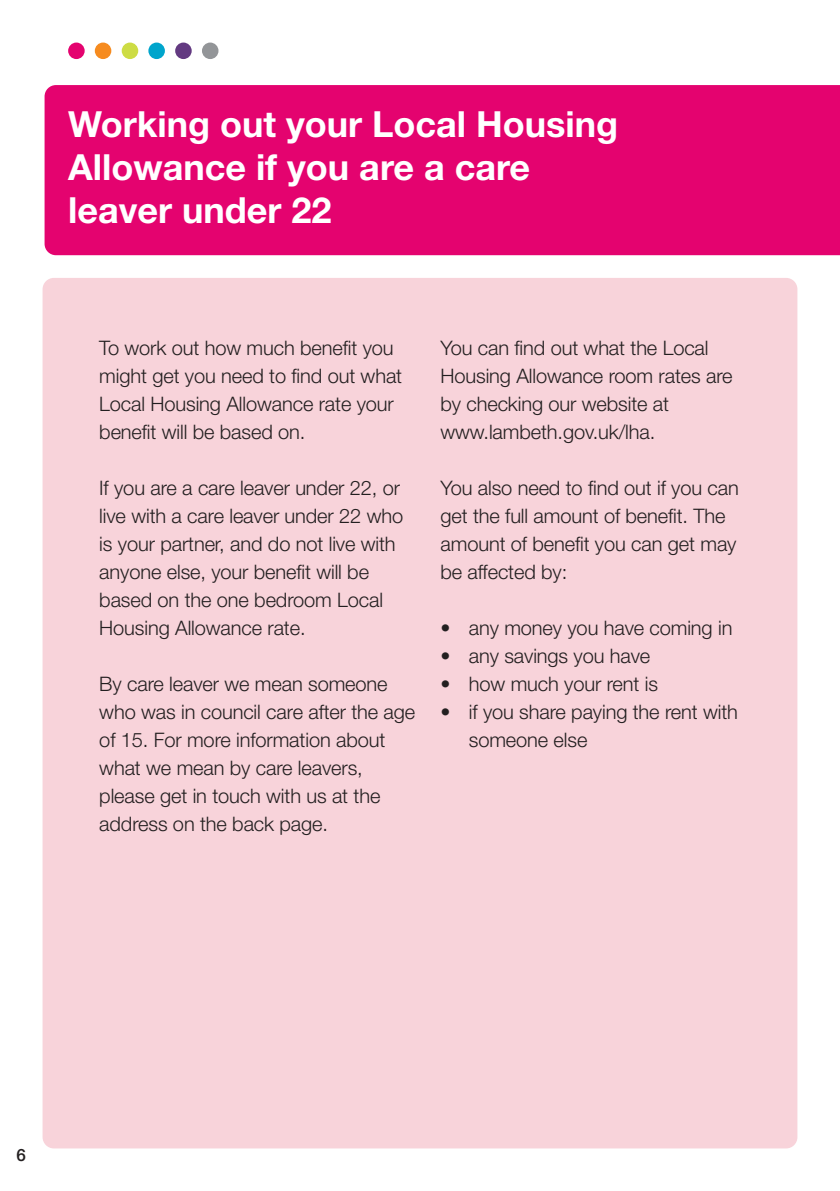
<style>
.page{position:relative;width:840px;height:1191px;background:#fff}
.page>*{position:absolute;margin:0;border:0;box-sizing:border-box;transform-origin:0 0}
.t1{font:700 36px/43.2px "Helvetica Neue";color:#fff}
.t2{font:300 20px/28px "Helvetica Neue";letter-spacing:-.005em;color:#231f20}
.t3{font:500 17px "Helvetica Neue";color:#231f20}
</style>
<div class="page">
<div style="left:43px;top:278px;width:754px;height:870px;background:#f8d3da;border-radius:11px"></div>
<div style="left:45px;top:85px;width:794px;height:170px;background:#e4036f"></div>
<div style="left:68px;top:43px;width:17px;height:16px;background:#e4036f;border-radius:50%"></div>
<div style="left:95px;top:43px;width:16px;height:16px;background:#f68b1f;border-radius:50%"></div>
<div style="left:122px;top:43px;width:16px;height:16px;background:#cddc44;border-radius:50%"></div>
<div style="left:148px;top:43px;width:17px;height:16px;background:#00a5cc;border-radius:50%"></div>
<div style="left:175px;top:43px;width:16px;height:16px;background:#633a81;border-radius:50%"></div>
<div style="left:202px;top:43px;width:16px;height:16px;background:#939598;border-radius:50%"></div>
<h1 class="t1" style="left:68px;top:105px;width:551px">Working out your Local Housing<br>Allowance if you are a care leaver under 22</h1>
<p class="t2" style="left:99px;top:335px;width:304px">To work out how much benefit you might get you need to find out what<br>Local Housing Allowance rate your benefit will be based on.</p>
<p class="t2" style="left:99px;top:475px;width:305px">If you are a care leaver under 22, or live with a care leaver under 22 who is your partner, and do not live with anyone else, your benefit will be based on the one bedroom Local<br>Housing Allowance rate.</p>
<p class="t2" style="left:99px;top:671px;width:317px">By care leaver we mean someone who was in council care after the age of 15. For more information about what we mean by care leavers, please get in touch with us at the address on the back page.</p>
<p class="t2" style="left:440px;top:335px;width:293px">You can find out what the Local<br>Housing Allowance room rates are by checking our website at www.lambeth.gov.uk/lha.</p>
<p class="t2" style="left:440px;top:475px;width:299px">You also need to find out if you can get the full amount of benefit. The amount of benefit you can get may be affected by:</p>
<p class="t2" style="left:440px;top:615px;width:293px">• any money you have coming in</p>
<p class="t2" style="left:440px;top:643px;width:211px">• any savings you have</p>
<p class="t2" style="left:440px;top:671px;width:219px">• how much your rent is</p>
<p class="t2" style="left:468px;top:699px;width:270px;text-indent:-28px">• if you share paying the rent with someone else</p>
<p class="t3" style="left:17px;top:1148px;width:11px">6</p>
</div>
